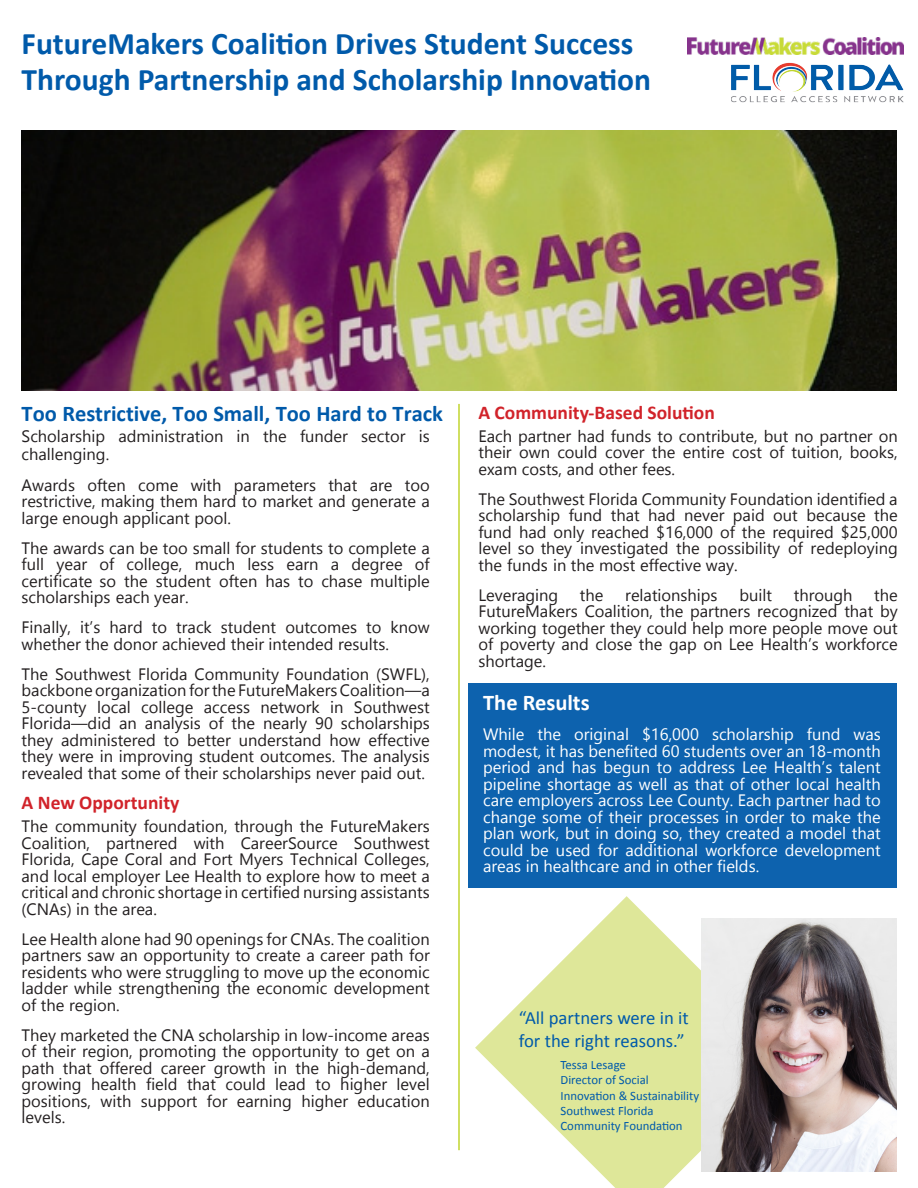
<style>
.page{position:relative;width:918px;height:1188px;background:#fff}
.page>*{position:absolute;margin:0;border:0;box-sizing:border-box;transform-origin:0 0}
.t1{font:700 31.5px/36px "Calibri";color:#005aaa}
.Paragraph_Style_1{font:700 22.5px "Calibri";color:#005aaa}
.Paragraph_Style_1-2{font:700 22.5px "Calibri";color:#fff}
.Heading_1{font:700 19.5px "Calibri";color:#d1232a}
.t2{font:18.75px/22.5px "Calibri";color:#005aaa}
.Paragraph_Style_1-3{font:16.5px/16.5px "Gadugi";color:#231f20;text-align:justify}
.Paragraph_Style_1-4{font:16.5px/16.5px "Gadugi";color:#fff;text-align:justify}
.box{font:12.75px "Calibri";color:#005aaa}
</style>
<div class="page">
<div style="left:468px;top:684px;width:428px;height:204px;background:#0d62ae"></div>
<svg style="left:475px;top:896px;width:316px;height:292px;fill:#dee799"></svg>
<img style="left:687px;top:38px;width:216px;height:16px">
<hr style="left:458px;top:404px;width:2px;height:746px;background:#c1d52f">
<img style="left:731px;top:62px;width:173px;height:41px">
<img style="left:22px;top:131px;width:874px;height:259px">
<img style="left:702px;top:918px;width:194px;height:253px">
<p class="t1" style="left:22px;top:26px;width:631px">FutureMakers Coalition Drives Student Success<br>Through Partnership and Scholarship Innovation</p>
<p class="Paragraph_Style_1" style="left:22px;top:399px;width:423px">Too Restrictive, Too Small, Too Hard to Track</p>
<p class="Paragraph_Style_1-3" style="left:22px;top:427px;width:410px;line-height:18.3px">Scholarship administration in the funder sector is challenging.</p>
<p class="Paragraph_Style_1-3" style="left:22px;top:477px;width:410px">Awards often come with parameters that are too restrictive, making them hard to market and generate a large enough applicant pool.</p>
<p class="Paragraph_Style_1-3" style="left:22px;top:540px;width:410px">The awards can be too small for students to complete a full year of college, much less earn a degree of certificate so the student often has to chase multiple scholarships each year.</p>
<p class="Paragraph_Style_1-3" style="left:22px;top:619px;width:410px">Finally, it’s hard to track student outcomes to know whether the donor achieved their intended results.</p>
<p class="Paragraph_Style_1-3" style="left:22px;top:666px;width:410px">The Southwest Florida Community Foundation (SWFL), backbone organization for the FutureMakers Coalition—a 5-county local college access network in Southwest Florida—did an analysis of the nearly 90 scholarships they administered to better understand how effective they were in improving student outcomes. The analysis revealed that some of their scholarships never paid out.</p>
<p class="Heading_1" style="left:22px;top:790px;width:159px">A New Opportunity</p>
<p class="Paragraph_Style_1-3" style="left:22px;top:818px;width:410px">The community foundation, through the FutureMakers Coalition, partnered with CareerSource Southwest Florida, Cape Coral and Fort Myers Technical Colleges, and local employer Lee Health to explore how to meet a critical and chronic shortage in certified nursing assistants (CNAs) in the area.</p>
<p class="Paragraph_Style_1-3" style="left:22px;top:931px;width:410px">Lee Health alone had 90 openings for CNAs. The coalition partners saw an opportunity to create a career path for residents who were struggling to move up the economic ladder while strengthening the economic development of the region.</p>
<p class="Paragraph_Style_1-3" style="left:22px;top:1027px;width:410px">They marketed the CNA scholarship in low-income areas of their region, promoting the opportunity to get on a path that offered career growth in the high-demand, growing health field that could lead to higher level positions, with support for earning higher education levels.</p>
<p class="Heading_1" style="left:478px;top:400px;width:238px">A Community-Based Solution</p>
<p class="Paragraph_Style_1-3" style="left:478px;top:428px;width:421px">Each partner had funds to contribute, but no partner on their own could cover the entire cost of tuition, books, exam costs, and other fees.</p>
<p class="Paragraph_Style_1-3" style="left:478px;top:491px;width:421px">The Southwest Florida Community Foundation identified a scholarship fund that had never paid out because the fund had only reached $16,000 of the required $25,000 level so they investigated the possibility of redeploying the funds in the most effective way.</p>
<p class="Paragraph_Style_1-3" style="left:478px;top:587px;width:81px">Leveraging</p>
<p class="Paragraph_Style_1-3" style="left:580px;top:587px;width:25px">the</p>
<p class="Paragraph_Style_1-3" style="left:625px;top:587px;width:94px">relationships</p>
<p class="Paragraph_Style_1-3" style="left:739px;top:587px;width:34px">built</p>
<p class="Paragraph_Style_1-3" style="left:794px;top:587px;width:60px">through</p>
<p class="Paragraph_Style_1-3" style="left:478px;top:587px;width:421px;text-indent:396px">the FutureMakers Coalition, the partners recognized that by working together they could help more people move out of poverty and close the gap on Lee Health’s workforce shortage.</p>
<p class="Paragraph_Style_1-2" style="left:483px;top:688px;width:108px">The Results</p>
<p class="Paragraph_Style_1-4" style="left:483px;top:726px;width:399px">While the original $16,000 scholarship fund was modest, it has benefited 60 students over an 18-month period and has begun to address Lee Health’s talent pipeline shortage as well as that of other local health care employers across Lee County. Each partner had to change some of their processes in order to make the plan work, but in doing so, they created a model that could be used for additional workforce development areas in healthcare and in other fields.</p>
<p class="t2" style="left:519px;top:1007px;width:171px">“All partners were in it for the right reasons.”</p>
<p class="box" style="left:561px;top:1057px;width:67px">Tessa Lesage</p>
<p class="box" style="left:561px;top:1072px;width:90px">Director of Social</p>
<p class="box" style="left:561px;top:1087px;width:140px">Innovation &amp; Sustainability</p>
<p class="box" style="left:561px;top:1103px;width:95px">Southwest Florida</p>
<p class="box" style="left:561px;top:1118px;width:124px">Community Foundation</p>
</div>
